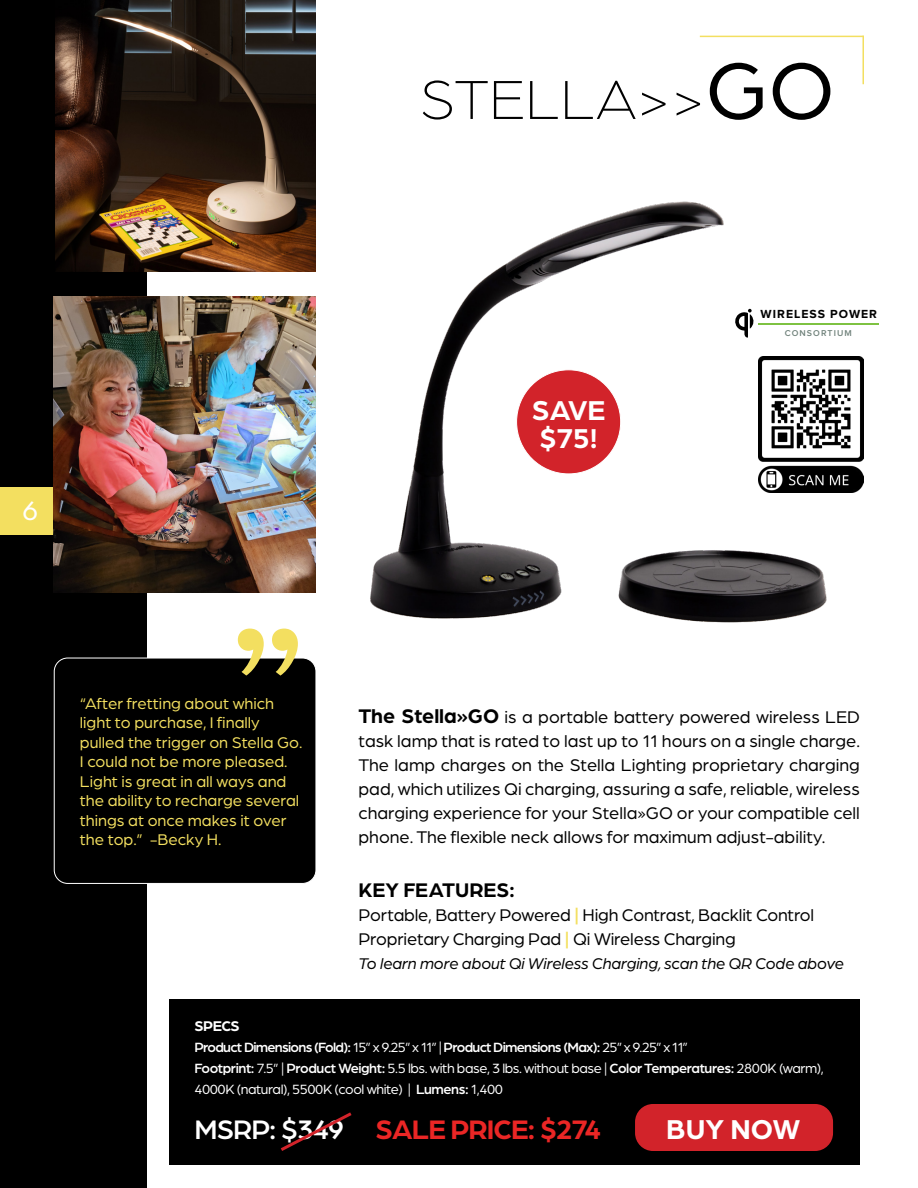
<style>
.page{position:relative;width:918px;height:1188px;background:#fff}
.page>*{position:absolute;margin:0;border:0;box-sizing:border-box;transform-origin:0 0}
.t1{font:300 58.5px "Arboria";color:#000}
.t2{font:700 29.1px/27.9px "Arboria";color:#fff}
.t3{font:700 28.5px "Arboria";letter-spacing:-.03em;color:#eb2625}
.t4{font:28.5px "Arboria";color:#fff}
.t5{font:700 21px "Arboria";color:#000}
.t6{font:18px/24px "Arboria";letter-spacing:-.01em;color:#000;text-align:justify}
.t7{font:16.5px/19.5px "Arboria";color:#f3df60}
.t8{font:italic 16.5px "Arboria";letter-spacing:-.01em;color:#000}
.t9{font:700 15px "Arboria";letter-spacing:-.03em;color:#fff}
.t10{font:14.25px/21px "Arboria";letter-spacing:-.03em;color:#fff}
.t11{font:700 12.15px "Proxima Nova";letter-spacing:.085em;color:#000}
.t12{font:600 8.85px "Proxima Nova";letter-spacing:.12em;color:#70827b}
.s1{font-weight:400;font-size:85.5px}
.s2{font-weight:700;font-size:21px}
.s3{font-weight:700;color:#f3df60}
.s4{font-weight:500}
.s5{font-weight:500;color:#fff}
</style>
<div class="page">
<div style="left:0;top:0;width:147px;height:1188px;background:#000"></div>
<hr style="left:700px;top:36px;width:164px;height:1px;background:#f3df60">
<hr style="left:862px;top:36px;width:2px;height:48px;background:#f3df60">
<div style="left:0;top:487px;width:80px;height:47px;background:#f3df60"></div>
<img style="left:55px;top:0;width:261px;height:271px">
<div style="left:54px;top:658px;width:262px;height:225px;background:#000;border-radius:14px"></div>
<div style="left:54px;top:658px;width:262px;height:226px;border:1px solid #fff;border-radius:14px"></div>
<svg style="left:238px;top:629px;width:60px;height:47px"></svg>
<img style="left:370px;top:201px;width:457px;height:422px">
<img style="left:54px;top:297px;width:261px;height:296px">
<div style="left:169px;top:999px;width:691px;height:165px;background:#000"></div>
<svg style="left:734px;top:309px;width:21px;height:29px"></svg>
<hr style="left:758px;top:323px;width:121px;height:2px;background:#7ec242">
<img style="left:759px;top:356px;width:105px;height:137px">
<div style="left:517px;top:370px;width:104px;height:104px;background:#d2232a;border-radius:50%"></div>
<svg style="left:280px;top:1112px;width:72px;height:39px"></svg>
<div style="left:635px;top:1104px;width:198px;height:47px;background:#d2232a;border-radius:18px"></div>
<h1 class="t1" style="left:420px;top:63px;width:416px">STELLA&gt;&gt;<span class="s1">GO</span></h1>
<h3 class="t4" style="left:22px;top:492px;width:18px">6</h3>
<h2 class="t2" style="left:532px;top:395px;width:75px">SAVE $75!</h2>
<p class="t11" style="left:761px;top:309px;width:118px">WIRELESS POWER</p>
<p class="t12" style="left:785px;top:329px;width:69px">CONSORTIUM</p>
<p class="t7" style="left:80px;top:693px;width:224px">“After fretting about which light to purchase, I finally pulled the trigger on Stella Go.<br>I could not be more pleased.<br>Light is great in all ways and the ability to recharge several things at once makes it over the top.” -Becky H.</p>
<p class="t6" style="left:359px;top:705px;width:503px"><span class="s2">The Stella»GO</span> is a portable battery powered wireless LED task lamp that is rated to last up to 11 hours on a single charge.<br>The lamp charges on the Stella Lighting proprietary charging pad, which utilizes Qi charging, assuring a safe, reliable, wireless charging experience for your Stella»GO or your compatible cell phone. The flexible neck allows for maximum adjust-ability.</p>
<p class="t5" style="left:359px;top:876px;width:158px">KEY FEATURES:</p>
<p class="t6" style="left:359px;top:903px;width:457px">Portable, Battery Powered <span class="s3">|</span> High Contrast, Backlit Control<br>Proprietary Charging Pad <span class="s3">|</span> Qi Wireless Charging</p>
<p class="t8" style="left:359px;top:953px;width:487px">To learn more about Qi Wireless Charging, scan the QR Code above</p>
<p class="t9" style="left:194px;top:1015px;width:47px">SPECS</p>
<p class="t10" style="left:194px;top:1036px;width:631px"><span class="s4">Product Dimensions (Fold):</span> 15” x 9.25” x 11” | <span class="s4">Product Dimensions (Max):</span> 25” x 9.25” x 11”<br><span class="s4">Footprint:</span> 7.5” | <span class="s4">Product Weight:</span> 5.5 lbs. with base, 3 lbs. without base | <span class="s4">Color Temperatures:</span> 2800K (warm),<br>4000K (natural), 5500K (cool white) | <span class="s4">Lumens:</span> 1,400</p>
<h3 class="t3" style="left:194px;top:1109px;width:409px"><span class="s5">MSRP: $349</span> SALE PRICE: $274</h3>
<h2 class="t2" style="left:666px;top:1114px;width:136px">BUY NOW</h2>
</div>
